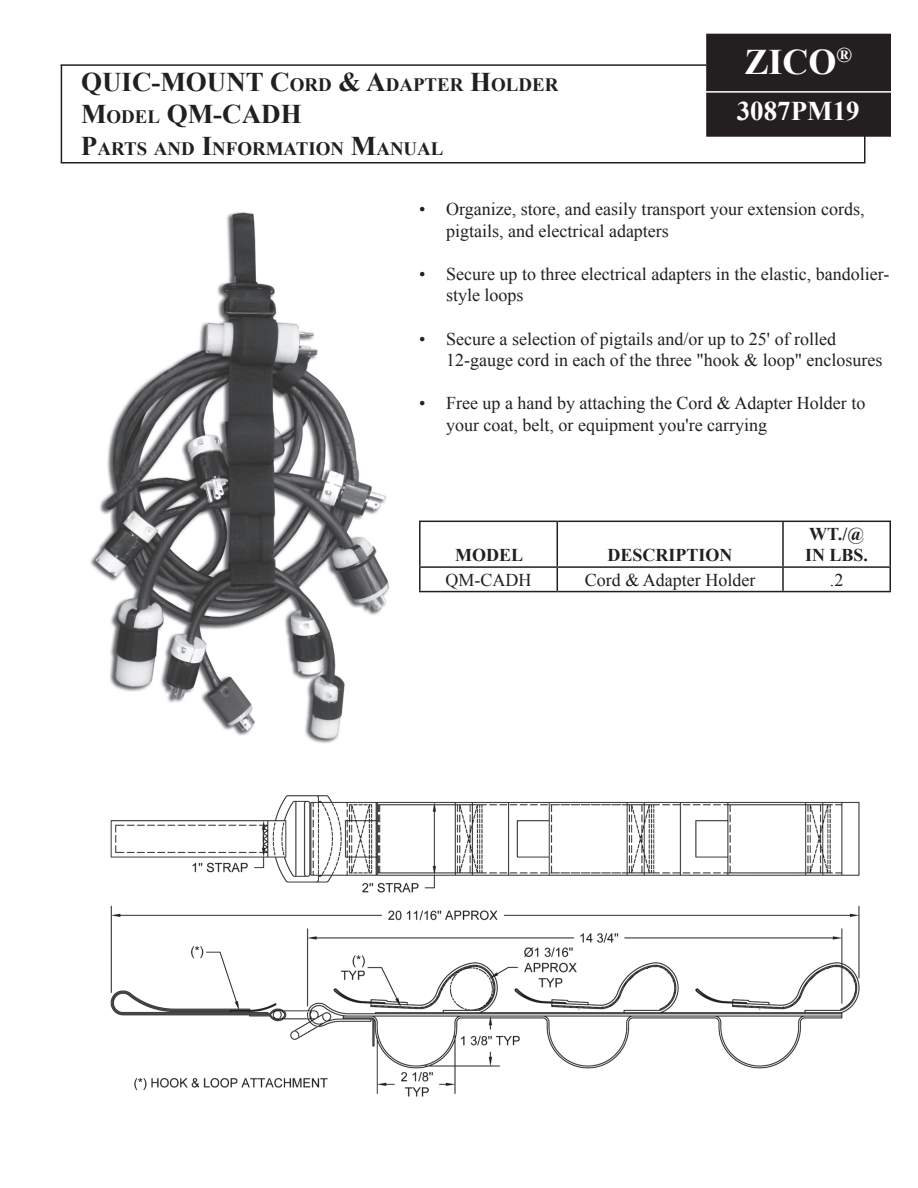
<style>
.page{position:relative;width:918px;height:1188px;background:#fff}
.page>*{position:absolute;margin:0;border:0;box-sizing:border-box;transform-origin:0 0}
.t1{font:700 36px "Times New Roman";color:#fff}
.t2{font:700 27px/32.4px "Times New Roman";color:#231f20}
.t3{font:700 27px "Times New Roman";color:#fff}
.t4{font:700 18.9px "Times New Roman";color:#231f20}
.t5{font:18px/21.6px "Times New Roman";color:#231f20}
.t6{font:700 18px/21.6px "Times New Roman";color:#231f20}
.s1{font-size:18.9px}
.s2{font-size:27px}
</style>
<div class="page">
<div style="left:707px;top:34px;width:183px;height:102px;background:#231f20"></div>
<div style="left:706px;top:34px;width:185px;height:103px;border:2px solid #231f20"></div>
<hr style="left:61px;top:162px;width:803px;height:2px;background:#231f20">
<hr style="left:705px;top:91px;width:186px;height:2px;background:#fff">
<hr style="left:61px;top:65px;width:1px;height:97px;background:#231f20">
<hr style="left:61px;top:64px;width:645px;height:2px;background:#231f20">
<hr style="left:864px;top:128px;width:2px;height:36px;background:#231f20">
<img style="left:90px;top:212px;width:299px;height:531px">
<img style="left:110px;top:795px;width:750px;height:302px">
<hr style="left:419px;top:521px;width:138px;height:1px;background:#231f20">
<hr style="left:419px;top:522px;width:2px;height:44px;background:#231f20">
<hr style="left:557px;top:521px;width:226px;height:1px;background:#231f20">
<hr style="left:557px;top:522px;width:1px;height:44px;background:#231f20">
<hr style="left:783px;top:521px;width:108px;height:1px;background:#231f20">
<hr style="left:782px;top:522px;width:2px;height:44px;background:#231f20">
<hr style="left:890px;top:522px;width:1px;height:44px;background:#231f20">
<hr style="left:419px;top:566px;width:138px;height:2px;background:#231f20">
<hr style="left:419px;top:568px;width:2px;height:23px;background:#231f20">
<hr style="left:557px;top:566px;width:226px;height:2px;background:#231f20">
<svg style="left:557px;top:568px;width:1px;height:23px"></svg>
<hr style="left:783px;top:566px;width:108px;height:2px;background:#231f20">
<hr style="left:782px;top:568px;width:2px;height:23px;background:#231f20">
<svg style="left:890px;top:568px;width:1px;height:23px"></svg>
<hr style="left:419px;top:591px;width:138px;height:1px;background:#231f20">
<hr style="left:557px;top:591px;width:226px;height:1px;background:#231f20">
<hr style="left:783px;top:591px;width:108px;height:1px;background:#231f20">
<h2 class="t2" style="left:81px;top:65px;width:479px">QUIC-MOUNT C<span class="s1">ORD</span> &amp; A<span class="s1">DAPTER</span> H<span class="s1">OLDER<br></span>M<span class="s1">ODEL</span> QM-CADH</h2>
<p class="t4" style="left:81px;top:136px;width:199px"><span class="s2">P</span>ARTS AND <span class="s2">I</span>NFORMATION</p>
<p class="t4" style="left:351px;top:136px;width:41px"><span class="s2">M</span>ANUA</p>
<p class="t4" style="left:431px;top:136px;width:14px">L</p>
<h1 class="t1" style="left:744px;top:37px;width:109px">ZICO<sup>®</sup></h1>
<h2 class="t3" style="left:737px;top:92px;width:124px">3087PM19</h2>
<p class="t5" style="left:446px;top:198px;width:420px;text-indent:-27px">• Organize, store, and easily transport your extension cords, pigtails, and electrical adapters</p>
<p class="t5" style="left:446px;top:263px;width:445px;text-indent:-27px">• Secure up to three electrical adapters in the elastic, bandolier&shy;style loops</p>
<p class="t5" style="left:446px;top:327px;width:438px;text-indent:-27px">• Secure a selection of pigtails and/or up to 25' of rolled<br>12-gauge cord in each of the three "hook &amp; loop" enclosures</p>
<p class="t5" style="left:446px;top:392px;width:421px;text-indent:-27px">• Free up a hand by attaching the Cord &amp; Adapter Holder to your coat, belt, or equipment you're carrying</p>
<p class="t6" style="left:455px;top:544px;width:70px">MODEL</p>
<p class="t6" style="left:608px;top:544px;width:127px">DESCRIPTION</p>
<p class="t6" style="left:805px;top:522px;width:65px">WT./@<br>IN LBS.</p>
<p class="t5" style="left:446px;top:568px;width:87px">QM-CADH</p>
<p class="t5" style="left:585px;top:568px;width:172px">Cord &amp; Adapter Holder</p>
<p class="t5" style="left:830px;top:568px;width:15px">.2</p>
</div>
